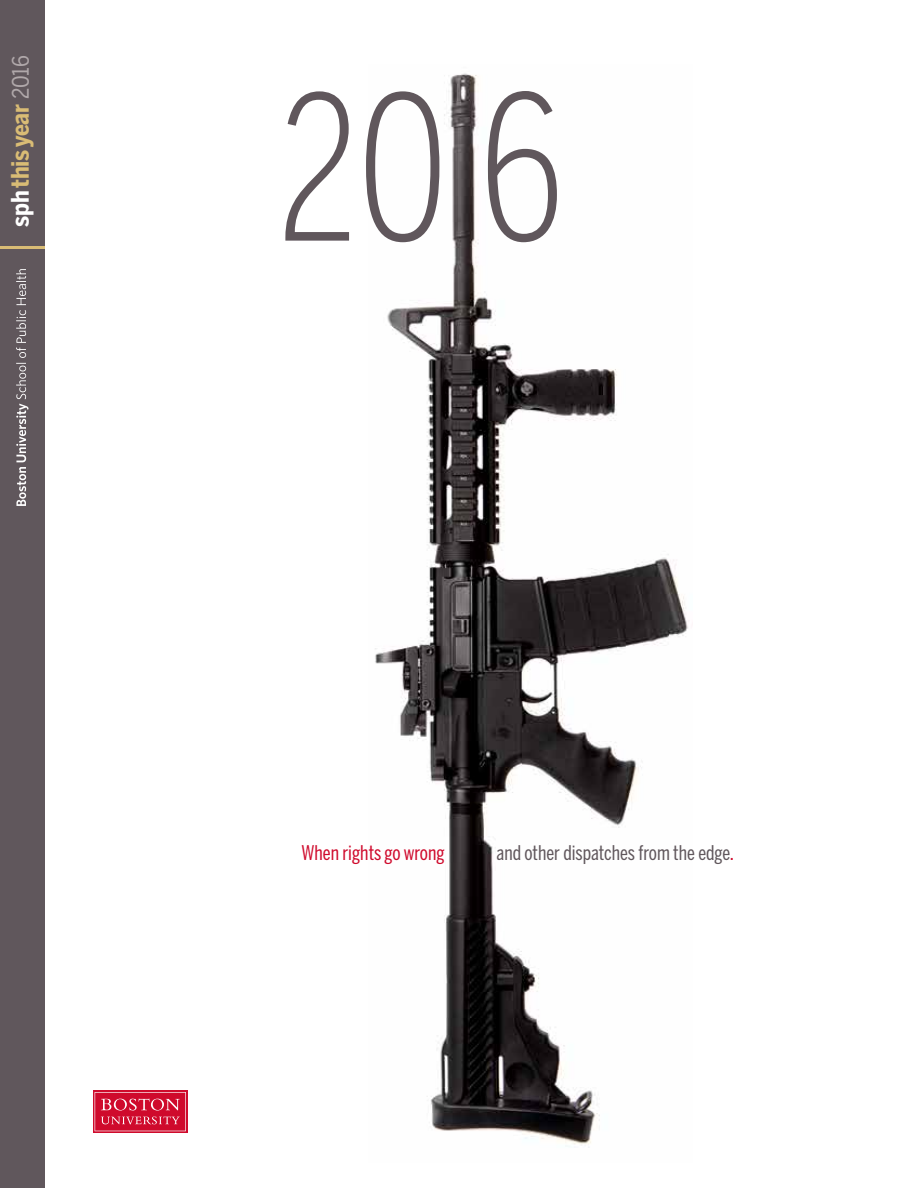
<style>
.page{position:relative;width:918px;height:1188px;background:#fff}
.page>*{position:absolute;margin:0;border:0;box-sizing:border-box;transform-origin:0 0}
.t1{font:300 199.5px "Benton Sans Compressed";color:#60575c}
.t2{font:700 24px "Benton Sans Condensed";letter-spacing:-.01em;color:#d9bc75}
.t3{font:20.1px "Benton Sans Compressed";color:#60575c}
.t4{font:20.1px "Benton Sans Compressed";color:#cf0a2c}
.s1{color:#fff}
.s2{font-weight:400;font-size:22.5px;color:#b0a8aa}
.s3{color:#cf0a2c}
</style>
<div class="page">
<img style="left:375px;top:73px;width:314px;height:1075px">
<div style="left:0;top:0;width:45px;height:1188px;background:#60575c"></div>
<svg style="left:16px;top:269px;width:13px;height:237px"></svg>
<hr style="left:0;top:246px;width:45px;height:3px;background:#d9bc75">
<svg style="left:93px;top:1090px;width:95px;height:43px"></svg>
<svg style="left:95px;top:1092px;width:91px;height:39px;background:#d52c49"></svg>
<p class="t2" style="left:5px;top:226px;width:172px;rotate:-90deg"><span class="s1">sph</span> this year <span class="s2">2016</span></p>
<h1 class="t1" style="left:278px;top:48px;width:287px">206</h1>
<p class="t4" style="left:302px;top:841px;width:144px">When rights go wrong</p>
<p class="t3" style="left:496px;top:841px;width:239px">and other dispatches from the edge<span class="s3">.</span></p>
</div>
